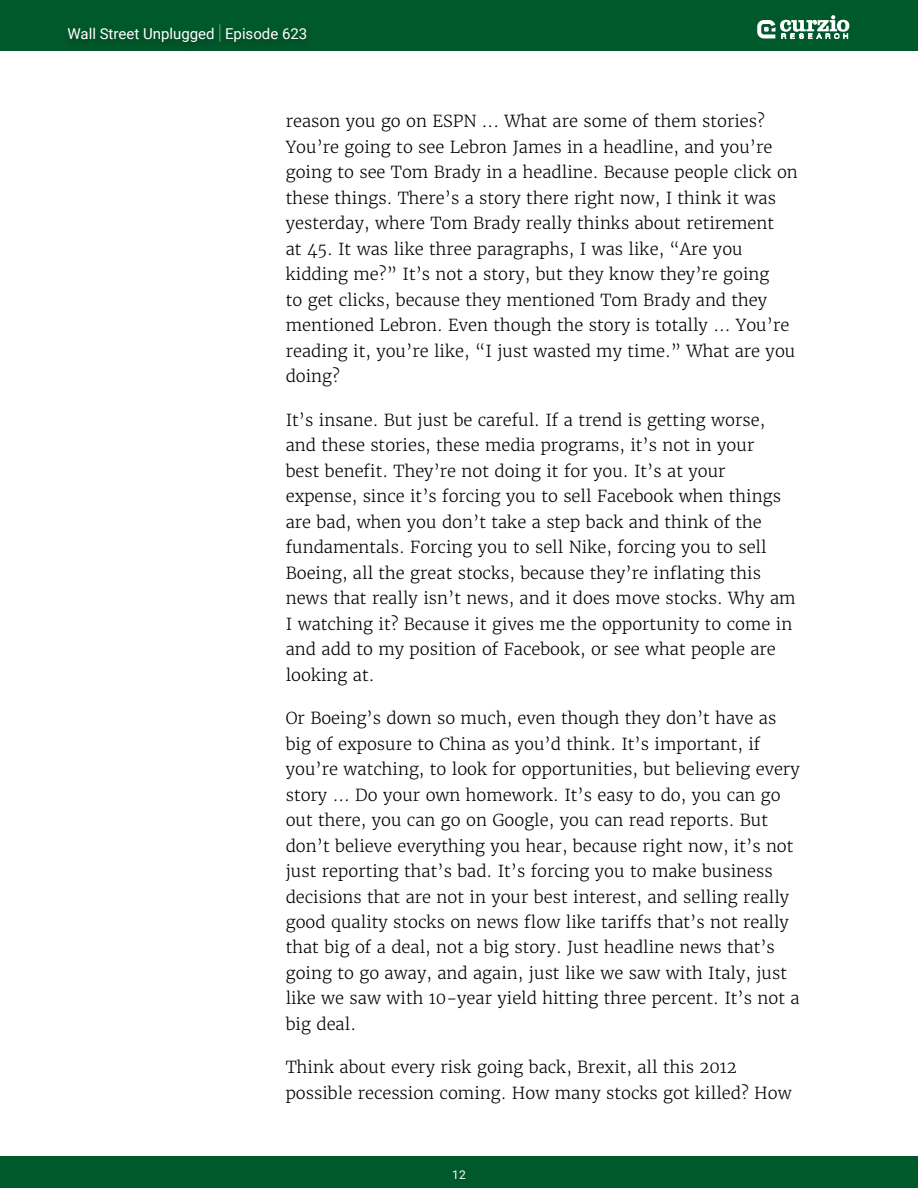
<style>
.page{position:relative;width:918px;height:1188px;background:#fff}
.page>*{position:absolute;margin:0;border:0;box-sizing:border-box;transform-origin:0 0}
.t1{font:300 16.5px/25.5px "Merriweather";color:#000}
.t2{font:15px "Roboto";color:#fff}
.t3{font:12px "Roboto";color:#fff}
.s1{font-weight:100;font-size:20.25px}
</style>
<div class="page">
<div style="left:0;top:0;width:918px;height:51px;background:#00592b"></div>
<div style="left:0;top:1156px;width:918px;height:32px;background:#00592b"></div>
<div style="left:61px;top:22px;width:253px;height:32px;background:#000;opacity:.3"></div>
<svg style="left:757px;top:15px;width:92px;height:24px"></svg>
<p class="t2" style="left:68px;top:24px;width:241px">Wall Street Unplugged <span class="s1">|</span> Episode 623</p>
<p class="t1" style="left:286px;top:109px;width:514px">reason you go on ESPN ... What are some of them stories?<br>You’re going to see Lebron James in a headline, and you’re going to see Tom Brady in a headline. Because people click on these things. There’s a story there right now, I think it was yesterday, where Tom Brady really thinks about retirement<br>at 45. It was like three paragraphs, I was like, “Are you kidding me?” It’s not a story, but they know they’re going<br>to get clicks, because they mentioned Tom Brady and they mentioned Lebron. Even though the story is totally ... You’re reading it, you’re like, “I just wasted my time.” What are you doing?</p>
<p class="t1" style="left:286px;top:407px;width:511px">It’s insane. But just be careful. If a trend is getting worse, and these stories, these media programs, it’s not in your<br>best benefit. They’re not doing it for you. It’s at your expense, since it’s forcing you to sell Facebook when things are bad, when you don’t take a step back and think of the fundamentals. Forcing you to sell Nike, forcing you to sell Boeing, all the great stocks, because they’re inflating this news that really isn’t news, and it does move stocks. Why am I watching it? Because it gives me the opportunity to come in and add to my position of Facebook, or see what people are looking at.</p>
<p class="t1" style="left:286px;top:705px;width:515px">Or Boeing’s down so much, even though they don’t have as big of exposure to China as you’d think. It’s important, if you’re watching, to look for opportunities, but believing every story ... Do your own homework. It’s easy to do, you can go out there, you can go on Google, you can read reports. But don’t believe everything you hear, because right now, it’s not just reporting that’s bad. It’s forcing you to make business decisions that are not in your best interest, and selling really good quality stocks on news flow like tariffs that’s not really that big of a deal, not a big story. Just headline news that’s going to go away, and again, just like we saw with Italy, just like we saw with 10-year yield hitting three percent. It’s not a big deal.</p>
<p class="t1" style="left:286px;top:1055px;width:508px">Think about every risk going back, Brexit, all this 2012 possible recession coming. How many stocks got killed? How</p>
<p class="t3" style="left:452px;top:1166px;width:15px">12</p>
</div>
